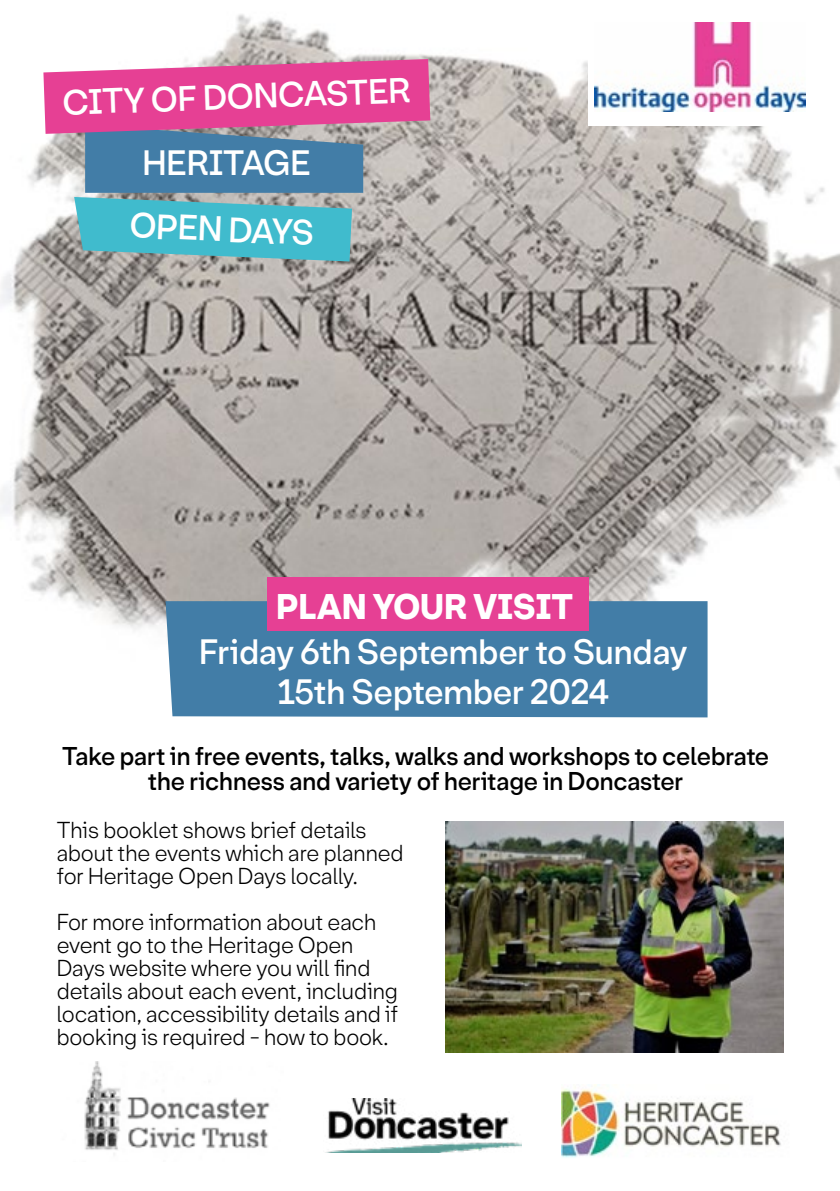
<style>
.page{position:relative;width:840px;height:1191px;background:#fff}
.page>*{position:absolute;margin:0;border:0;box-sizing:border-box;transform-origin:0 0}
.t1{font:600 33.2px/40px "Friends";color:#fff;text-align:center}
.t2{font:900 33.2px "Friends";color:#fff}
.t3{font:600 24.4px/24.4px "Friends";letter-spacing:-.01em;color:#000;text-align:center}
.t4{font:22px/23px "Friends";letter-spacing:-.005em;color:#000}
</style>
<div class="page">
<img style="left:0;top:14px;width:839px;height:1139px">
<div style="left:165px;top:601px;width:542px;height:116px;background:#427da7"></div>
<svg style="left:43px;top:59px;width:387px;height:202px;background:#9888ac"></svg>
<div style="left:588px;top:0;width:231px;height:126px;background:#fff"></div>
<img style="left:594px;top:23px;width:211px;height:88px">
<div style="left:266px;top:576px;width:322px;height:54px;background:#e64094"></div>
<img style="left:323px;top:1098px;width:198px;height:54px">
<img style="left:445px;top:821px;width:337px;height:231px">
<img style="left:60px;top:1062px;width:223px;height:91px">
<img style="left:561px;top:1084px;width:232px;height:74px">
<h1 class="t1" style="left:62px;top:84px;width:350px;rotate:-2deg">CITY OF DONCASTER</h1>
<h1 class="t1" style="left:142px;top:144px;width:170px">HERITAGE</h1>
<h1 class="t1" style="left:130px;top:207px;width:186px;rotate:2deg">OPEN DAYS</h1>
<h1 class="t2" style="left:276px;top:585px;width:298px">PLAN YOUR VISIT</h1>
<h1 class="t1" style="left:199px;top:633px;width:489px">Friday 6th September to Sunday<br>15th September 2024</h1>
<p class="t3" style="left:62px;top:745px;width:708px">Take part in free events, talks, walks and workshops to celebrate the richness and variety of heritage in Doncaster</p>
<p class="t4" style="left:57px;top:818px;width:348px">This booklet shows brief details about the events which are planned for Heritage Open Days locally.</p>
<p class="t4" style="left:57px;top:910px;width:342px">For more information about each event go to the Heritage Open Days website where you will find details about each event, including location, accessibility details and if booking is required - how to book.</p>
</div>
